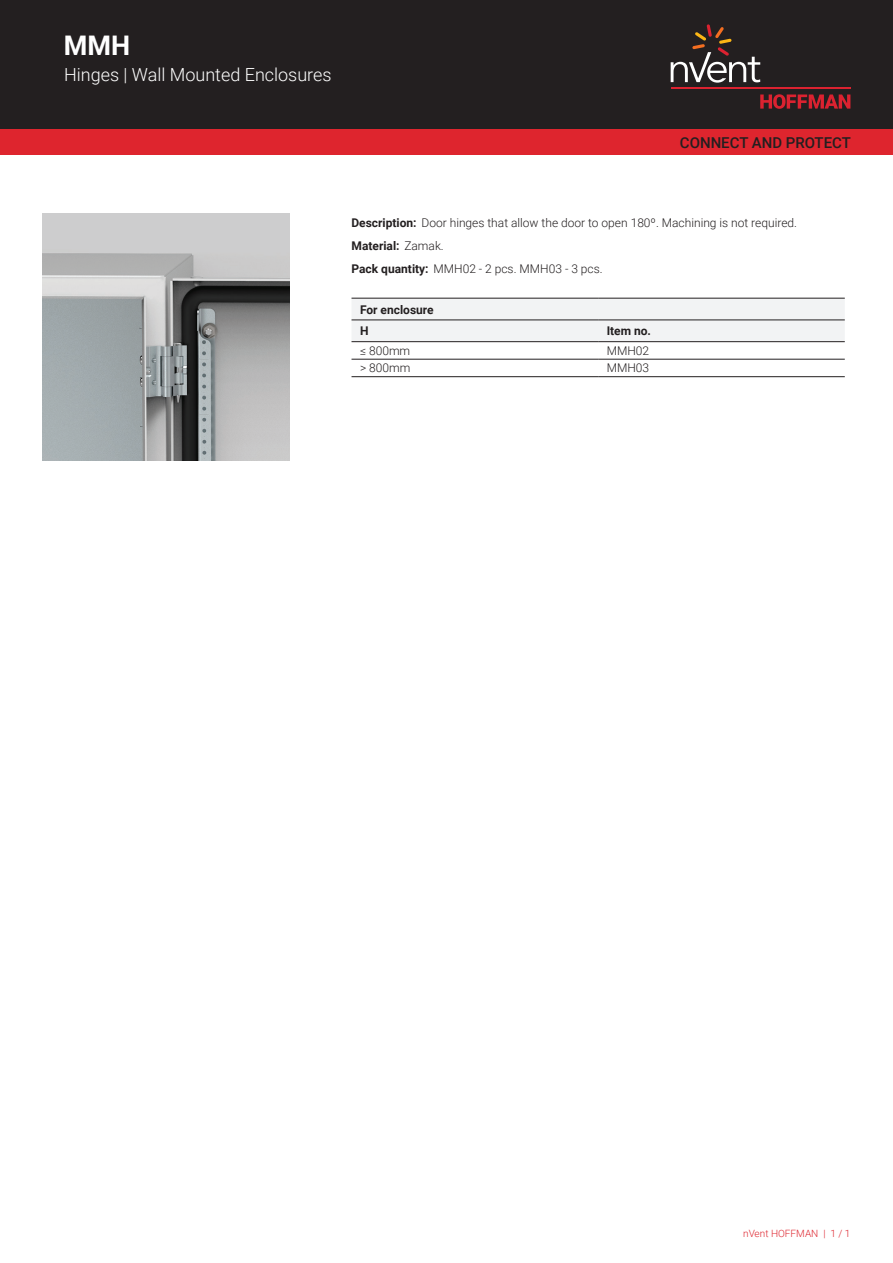
<style>
.page{position:relative;width:893px;height:1263px;background:#fff}
.page>*{position:absolute;margin:0;border:0;box-sizing:border-box;transform-origin:0 0}
.t1{font:700 27px "Roboto";color:#fff}
.t2{font:300 18px "Roboto";color:#fff}
.t3{font:500 15px "Roboto";color:#231f20}
.t4{font:300 12px/23px "Roboto";color:#231f20}
.t5{font:700 12px/21.8px "Roboto";color:#231f20}
.t6{font:300 10.05px "Roboto";color:#de252e}
.s1{font-weight:700}
</style>
<div class="page">
<div style="left:0;top:0;width:893px;height:129px;background:#231f20"></div>
<svg style="left:760px;top:94px;width:90px;height:15px"></svg>
<hr style="left:671px;top:88px;width:179px;height:1px;background:#db2230">
<svg style="left:671px;top:24px;width:89px;height:59px"></svg>
<div style="left:0;top:129px;width:893px;height:26px;background:#de252e"></div>
<div style="left:351px;top:299px;width:494px;height:42px;background:#f2f3f4"></div>
<hr style="left:351px;top:298px;width:247px;height:1px;background:#231f20">
<hr style="left:598px;top:298px;width:247px;height:1px;background:#231f20">
<hr style="left:351px;top:359px;width:247px;height:1px;background:#231f20">
<hr style="left:598px;top:359px;width:247px;height:1px;background:#231f20">
<hr style="left:351px;top:376px;width:247px;height:1px;background:#231f20">
<hr style="left:598px;top:376px;width:247px;height:1px;background:#231f20">
<hr style="left:351px;top:320px;width:247px;height:1px;background:#231f20">
<hr style="left:598px;top:320px;width:247px;height:1px;background:#231f20">
<hr style="left:351px;top:341px;width:247px;height:1px;background:#231f20">
<hr style="left:598px;top:341px;width:247px;height:1px;background:#231f20">
<img style="left:43px;top:213px;width:246px;height:247px">
<h1 class="t1" style="left:64px;top:27px;width:68px">MMH</h1>
<h2 class="t2" style="left:64px;top:62px;width:269px">Hinges | Wall Mounted Enclosures</h2>
<p class="t3" style="left:680px;top:132px;width:173px">CONNECT AND PROTECT</p>
<p class="t4" style="left:351px;top:211px;width:447px"><span class="s1">Description:</span> Door hinges that allow the door to open 180º. Machining is not required.<br><span class="s1">Material:</span> Zamak.<br><span class="s1">Pack quantity:</span> MMH02 - 2 pcs. MMH03 - 3 pcs.</p>
<p class="t5" style="left:360px;top:298px;width:75px">For enclosure<br>H</p>
<p class="t5" style="left:607px;top:320px;width:46px">Item no.</p>
<p class="t4" style="left:360px;top:339px;width:52px">≤ 800mm</p>
<p class="t4" style="left:607px;top:339px;width:44px">MMH02</p>
<p class="t4" style="left:360px;top:356px;width:52px">&gt; 800mm</p>
<p class="t4" style="left:607px;top:356px;width:44px">MMH03</p>
<p class="t6" style="left:743px;top:1226px;width:109px">nVent HOFFMAN | 1 / 1</p>
</div>
